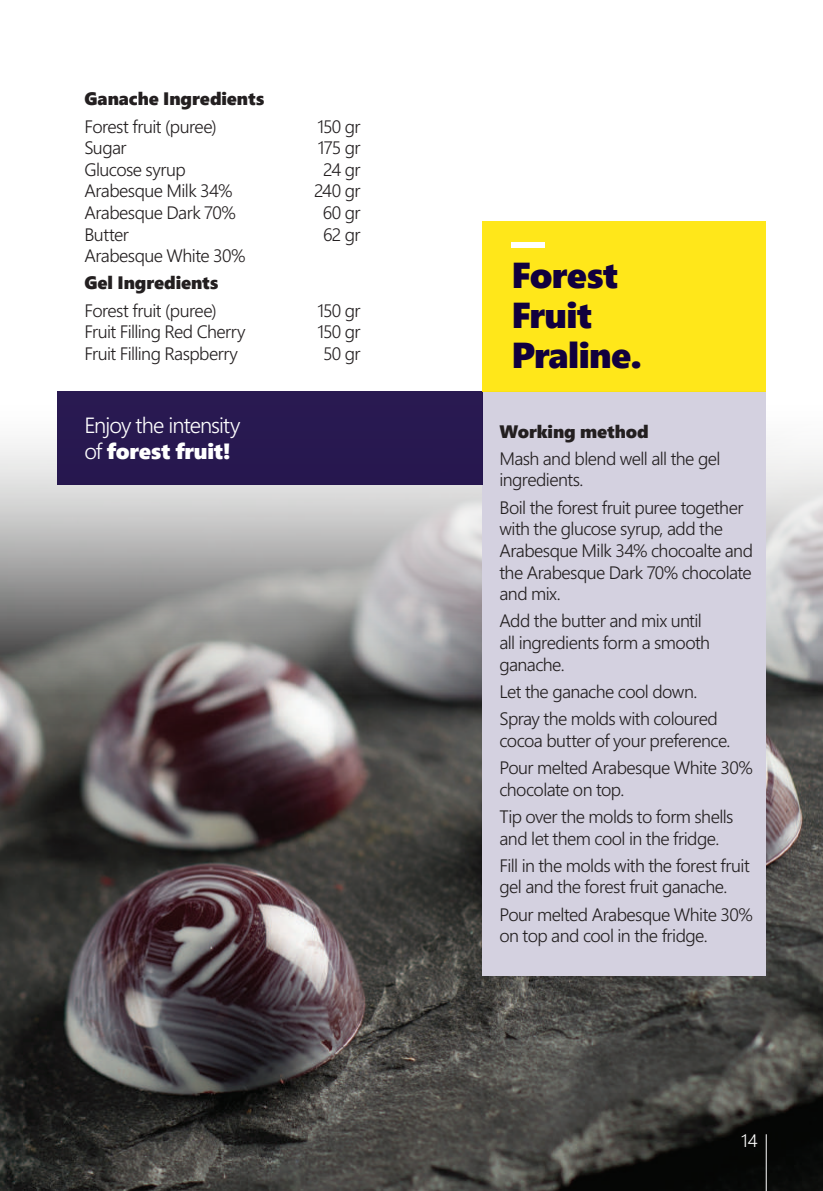
<style>
.page{position:relative;width:823px;height:1191px;background:#fff}
.page>*{position:absolute;margin:0;border:0;box-sizing:border-box;transform-origin:0 0}
.t1{font:100px "Segoe UI Black";color:#fff;scale:.8 1}
.t2{font:36px/40px "Segoe UI Black";letter-spacing:-.02em;color:#11003e}
.t3{font:300 22px "Segoe Boot";letter-spacing:-.045em;color:#fff}
.t4{font:22px "Segoe UI Black";letter-spacing:-.015em;color:#fff}
.t5{font:300 18px/21.6px "Segoe Boot";letter-spacing:-.03em;color:#231f20}
.t6{font:18px "Segoe UI Black";letter-spacing:-.005em;color:#231f20}
.t7{font:300 18px "Segoe Boot";color:#fff}
.s1{font-family:"Segoe Boot";font-weight:300}
</style>
<div class="page">
<img style="left:0;top:694px;width:822px;height:497px">
<hr style="left:765px;top:1134px;width:1px;height:57px;background:#fff">
<svg style="left:0;top:397px;width:822px;height:297px;background:#afaeae"></svg>
<div style="left:482px;top:391px;width:283px;height:584px;background:#d4d1e0"></div>
<div style="left:57px;top:391px;width:425px;height:94px;background:#281950"></div>
<div style="left:482px;top:221px;width:283px;height:170px;background:#ffe71a"></div>
<svg style="left:822px;top:570px;width:1px;height:297px"></svg>
<p class="t6" style="left:84px;top:86px;width:181px">Ganache Ingredients</p>
<p class="t5" style="left:84px;top:114px;width:134px">Forest fruit (puree)</p>
<p class="t5" style="left:317px;top:114px;width:45px">150 gr</p>
<p class="t5" style="left:84px;top:136px;width:44px">Sugar</p>
<p class="t5" style="left:318px;top:136px;width:44px">175 gr</p>
<p class="t5" style="left:84px;top:157px;width:103px">Glucose syrup</p>
<p class="t5" style="left:323px;top:157px;width:39px">24 gr</p>
<p class="t5" style="left:84px;top:179px;width:150px">Arabesque Milk 34%</p>
<p class="t5" style="left:314px;top:179px;width:48px">240 gr</p>
<p class="t5" style="left:84px;top:201px;width:153px">Arabesque Dark 70%</p>
<p class="t5" style="left:322px;top:201px;width:39px">60 gr</p>
<p class="t5" style="left:84px;top:222px;width:46px">Butter</p>
<p class="t5" style="left:323px;top:222px;width:39px">62 gr</p>
<p class="t5" style="left:84px;top:244px;width:163px">Arabesque White 30%</p>
<p class="t6" style="left:84px;top:270px;width:136px">Gel Ingredients</p>
<p class="t5" style="left:84px;top:298px;width:134px">Forest fruit (puree)</p>
<p class="t5" style="left:317px;top:298px;width:45px">150 gr</p>
<p class="t5" style="left:84px;top:320px;width:162px">Fruit Filling Red Cherry</p>
<p class="t5" style="left:317px;top:320px;width:45px">150 gr</p>
<p class="t5" style="left:84px;top:342px;width:155px">Fruit Filling Raspberry</p>
<p class="t5" style="left:323px;top:342px;width:39px">50 gr</p>
<p class="t3" style="left:84px;top:409px;width:157px">Enjoy the intensity</p>
<p class="t4" style="left:84px;top:435px;width:148px"><span class="s1">of</span> forest fruit!</p>
<h1 class="t1" style="left:511px;top:126px;width:43px">_</h1>
<h2 class="t2" style="left:511px;top:253px;width:132px">Forest<br>Fruit<br>Praline.</h2>
<p class="t6" style="left:499px;top:418px;width:151px">Working method</p>
<p class="t5" style="left:499px;top:446px;width:222px">Mash and blend well all the gel ingredients.</p>
<p class="t5" style="left:499px;top:495px;width:255px">Boil the forest fruit puree together with the glucose syrup, add the<br>Arabesque Milk 34% chocoalte and the Arabesque Dark 70% chocolate and mix.</p>
<p class="t5" style="left:499px;top:609px;width:212px">Add the butter and mix until all ingredients form a smooth ganache.</p>
<p class="t5" style="left:499px;top:677px;width:220px;line-height:27.2px">Let the ganache cool down.<br>Spray the molds with coloured</p>
<p class="t5" style="left:499px;top:726px;width:255px;line-height:27.2px">cocoa butter of your preference.<br>Pour melted Arabesque White 30%</p>
<p class="t5" style="left:499px;top:774px;width:235px;line-height:27.2px">chocolate on top.<br>Tip over the molds to form shells</p>
<p class="t5" style="left:499px;top:823px;width:251px;line-height:27.2px">and let them cool in the fridge.<br>Fill in the molds with the forest fruit</p>
<p class="t5" style="left:499px;top:872px;width:255px;line-height:27.2px">gel and the forest fruit ganache.<br>Pour melted Arabesque White 30%</p>
<p class="t5" style="left:499px;top:924px;width:210px">on top and cool in the fridge.</p>
<p class="t7" style="left:740px;top:1128px;width:18px">14</p>
</div>
